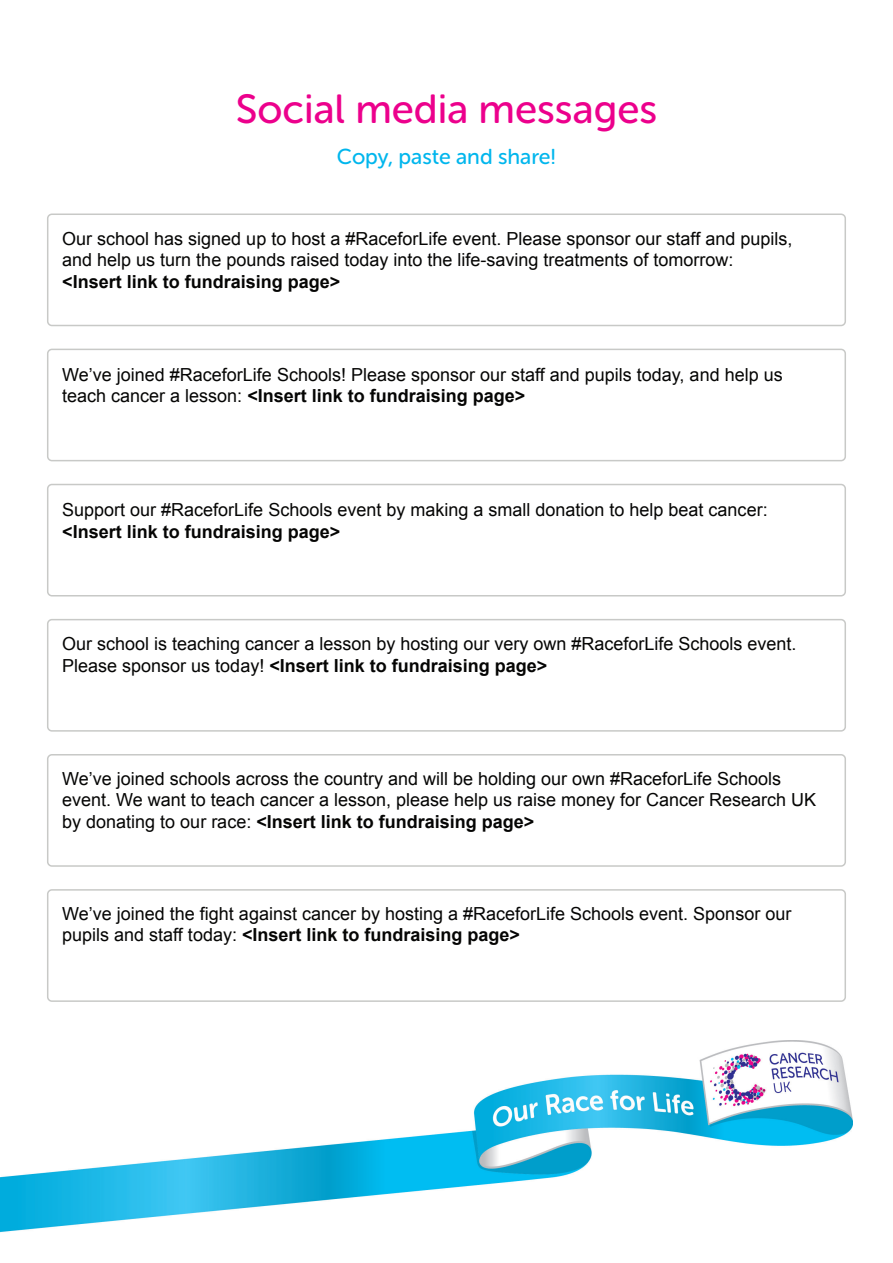
<style>
.page{position:relative;width:893px;height:1263px;background:#fff}
.page>*{position:absolute;margin:0;border:0;box-sizing:border-box;transform-origin:0 0}
.t1{font:40.5px "Museo Sans Rounded 500";color:#ec008c}
.t2{font:21.45px "Museo Sans Rounded 500";color:#00b6ed}
.t3{font:18px/21.5px "Arial";color:#050504}
.t4{font:700 18px "Arial";color:#050504}
.s1{font-weight:700}
</style>
<div class="page">
<img style="left:0;top:1041px;width:853px;height:192px">
<div style="left:47px;top:213px;width:799px;height:113px;border:2px solid #c8c9c7;border-radius:4px"></div>
<div style="left:47px;top:349px;width:799px;height:112px;border:2px solid #c8c9c7;border-radius:4px"></div>
<div style="left:47px;top:484px;width:799px;height:112px;border:2px solid #c8c9c7;border-radius:4px"></div>
<div style="left:47px;top:619px;width:799px;height:113px;border:2px solid #c8c9c7;border-radius:4px"></div>
<div style="left:47px;top:754px;width:799px;height:113px;border:2px solid #c8c9c7;border-radius:4px"></div>
<div style="left:47px;top:889px;width:799px;height:113px;border:2px solid #c8c9c7;border-radius:4px"></div>
<h1 class="t1" style="left:236px;top:87px;width:423px">Social media messages</h1>
<p class="t2" style="left:337px;top:145px;width:221px">Copy, paste and share!</p>
<p class="t3" style="left:62px;top:228px;width:732px">Our school has signed up to host a #RaceforLife event. Please sponsor our staff and pupils, and help us turn the pounds raised today into the life-saving treatments of tomorrow:</p>
<p class="t4" style="left:62px;top:270px;width:280px">&lt;Insert link to fundraising page&gt;</p>
<p class="t3" style="left:62px;top:364px;width:722px">We’ve joined #RaceforLife Schools! Please sponsor our staff and pupils today, and help us teach cancer a lesson: <span class="s1">&lt;Insert link to fundraising page&gt;</span></p>
<p class="t3" style="left:62px;top:499px;width:707px">Support our #RaceforLife Schools event by making a small donation to help beat cancer:</p>
<p class="t4" style="left:62px;top:519px;width:280px">&lt;Insert link to fundraising page&gt;</p>
<p class="t3" style="left:62px;top:633px;width:736px">Our school is teaching cancer a lesson by hosting our very own #RaceforLife Schools event.<br>Please sponsor us today! <span class="s1">&lt;Insert link to fundraising page&gt;</span></p>
<p class="t3" style="left:62px;top:768px;width:756px">We’ve joined schools across the country and will be holding our own #RaceforLife Schools event. We want to teach cancer a lesson, please help us raise money for Cancer Research UK by donating to our race: <span class="s1">&lt;Insert link to fundraising page&gt;</span></p>
<p class="t3" style="left:62px;top:903px;width:731px">We’ve joined the fight against cancer by hosting a #RaceforLife Schools event. Sponsor our pupils and staff today: <span class="s1">&lt;Insert link to fundraising page&gt;</span></p>
</div>
